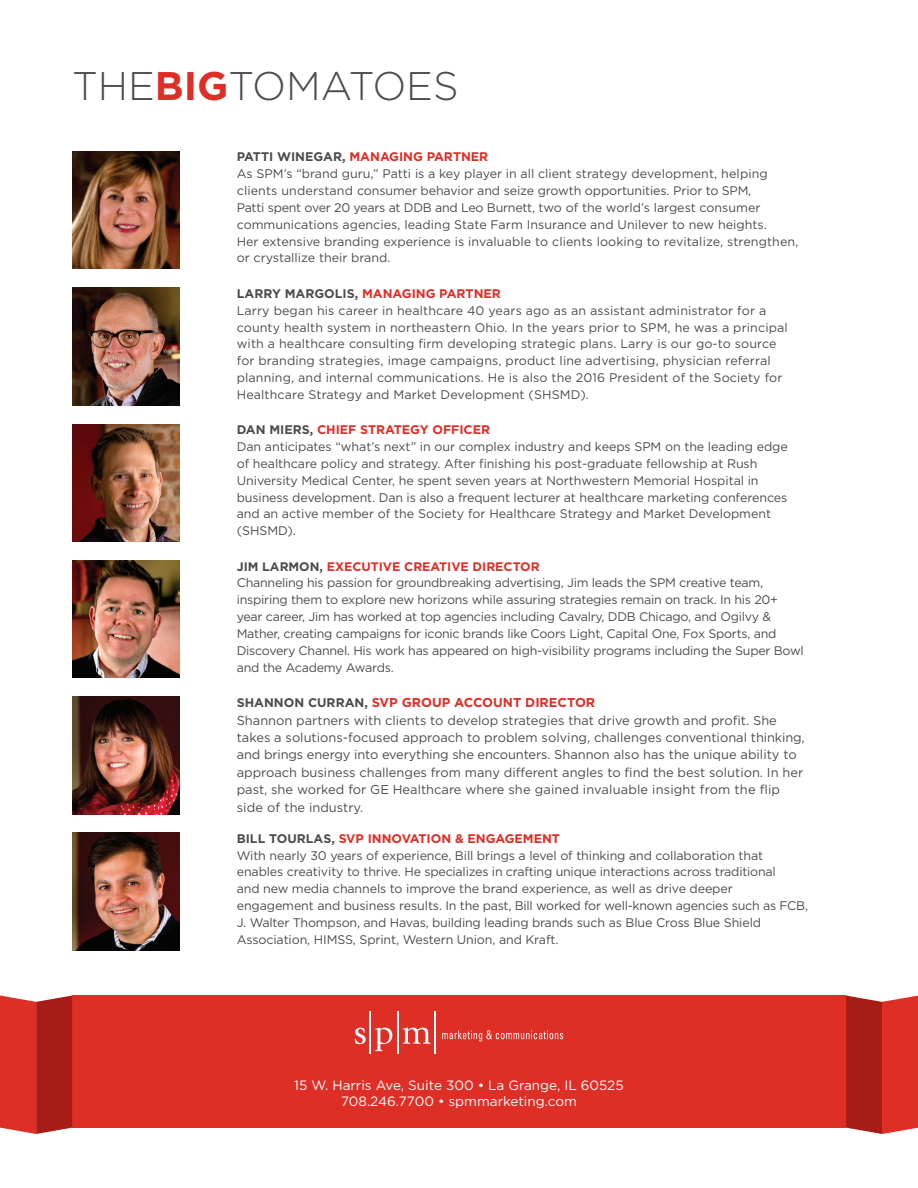
<style>
.page{position:relative;width:918px;height:1188px;background:#fff}
.page>*{position:absolute;margin:0;border:0;box-sizing:border-box;transform-origin:0 0}
.t1{font:300 39.9px "Gotham";color:#4b4c4d}
.t2{font:13.5px/16.2px "Gotham";color:#fff;text-align:center}
.t3{font:12.9px/17.4px "Gotham";color:#4b4c4d}
.t4{font:12.45px/16.8px "Gotham";letter-spacing:-.01em;color:#4b4c4d}
.t5{font:12.45px/16.8px "Gotham";letter-spacing:.01em;color:#4b4c4d}
.t6{font:700 12.3px "Gotham";color:#de2e26}
.s1{font-weight:700;color:#de2e26}
.s2{font-weight:700}
.s3{color:#4b4c4d}
.s4{font-weight:700;font-size:12.45px}
</style>
<div class="page">
<div style="left:72px;top:996px;width:774px;height:132px;background:#de2e26"></div>
<svg style="left:0;top:995px;width:72px;height:139px;background:#c63029"></svg>
<svg style="left:846px;top:995px;width:72px;height:139px;background:#c52f29"></svg>
<svg style="left:442px;top:1030px;width:121px;height:11px"></svg>
<svg style="left:355px;top:1028px;width:11px;height:16px"></svg>
<svg style="left:375px;top:1028px;width:17px;height:23px"></svg>
<svg style="left:403px;top:1028px;width:28px;height:16px"></svg>
<hr style="left:369px;top:1012px;width:2px;height:42px;background:#fff">
<hr style="left:397px;top:1012px;width:2px;height:42px;background:#fff">
<hr style="left:434px;top:1012px;width:1px;height:42px;background:#fff">
<img style="left:72px;top:288px;width:108px;height:117px">
<img style="left:72px;top:151px;width:108px;height:118px">
<img style="left:72px;top:424px;width:108px;height:118px">
<img style="left:72px;top:697px;width:108px;height:117px">
<img style="left:72px;top:833px;width:108px;height:117px">
<img style="left:72px;top:560px;width:108px;height:118px">
<h1 class="t1" style="left:72px;top:62px;width:388px">THE<span class="s1">BIG</span>TOMATOES</h1>
<p class="t4" style="left:237px;top:149px;width:563px"><span class="s2">PATTI WINEGAR,</span> <span class="s1">MANAGING PARTNER<br></span>As SPM’s “brand guru,” Patti is a key player in all client strategy development, helping clients understand consumer behavior and seize growth opportunities. Prior to SPM,<br>Patti spent over 20 years at DDB and Leo Burnett, two of the world’s largest consumer communications agencies, leading State Farm Insurance and Unilever to new heights.<br>Her extensive branding experience is invaluable to clients looking to revitalize, strengthen, or crystallize their brand.</p>
<p class="t5" style="left:237px;top:285px;width:553px"><span class="s2">LARRY MARGOLIS,</span> <span class="s1">MANAGING PARTNER<br></span>Larry began his career in healthcare 40 years ago as an assistant administrator for a county health system in northeastern Ohio. In the years prior to SPM, he was a principal with a healthcare consulting firm developing strategic plans. Larry is our go-to source for branding strategies, image campaigns, product line advertising, physician referral planning, and internal communications. He is also the 2016 President of the Society for Healthcare Strategy and Market Development (SHSMD).</p>
<p class="t4" style="left:237px;top:421px;width:553px"><span class="s2">DAN MIERS,</span> <span class="s1">CHIEF STRATEGY OFFICER<br></span>Dan anticipates “what’s next” in our complex industry and keeps SPM on the leading edge of healthcare policy and strategy. After finishing his post-graduate fellowship at Rush University Medical Center, he spent seven years at Northwestern Memorial Hospital in business development. Dan is also a frequent lecturer at healthcare marketing conferences and an active member of the Society for Healthcare Strategy and Market Development (SHSMD).</p>
<p class="t6" style="left:237px;top:559px;width:305px"><span class="s3">JIM LARMON,</span> EXECUTIVE CREATIVE DIRECTOR</p>
<p class="t4" style="left:237px;top:575px;width:569px">Channeling his passion for groundbreaking advertising, Jim leads the SPM creative team, inspiring them to explore new horizons while assuring strategies remain on track. In his 20+ year career, Jim has worked at top agencies including Cavalry, DDB Chicago, and Ogilvy &amp; Mather, creating campaigns for iconic brands like Coors Light, Capital One, Fox Sports, and Discovery Channel. His work has appeared on high-visibility programs including the Super Bowl and the Academy Awards.</p>
<p class="t3" style="left:237px;top:694px;width:569px"><span class="s4">SHANNON CURRAN,</span> <span class="s1">SVP GROUP ACCOUNT DIRECTOR<br></span>Shannon partners with clients to develop strategies that drive growth and profit. She takes a solutions-focused approach to problem solving, challenges conventional thinking, and brings energy into everything she encounters. Shannon also has the unique ability to approach business challenges from many different angles to find the best solution. In her past, she worked for GE Healthcare where she gained invaluable insight from the flip side of the industry.</p>
<p class="t4" style="left:237px;top:830px;width:573px"><span class="s2">BILL TOURLAS,</span> <span class="s1">SVP INNOVATION &amp; ENGAGEMENT<br></span>With nearly 30 years of experience, Bill brings a level of thinking and collaboration that enables creativity to thrive. He specializes in crafting unique interactions across traditional<br>and new media channels to improve the brand experience, as well as drive deeper engagement and business results. In the past, Bill worked for well-known agencies such as FCB, J. Walter Thompson, and Havas, building leading brands such as Blue Cross Blue Shield Association, HIMSS, Sprint, Western Union, and Kraft.</p>
<p class="t2" style="left:294px;top:1077px;width:331px">15 W. Harris Ave, Suite 300 • La Grange, IL 60525<br>708.246.7700 • spmmarketing.com</p>
</div>
